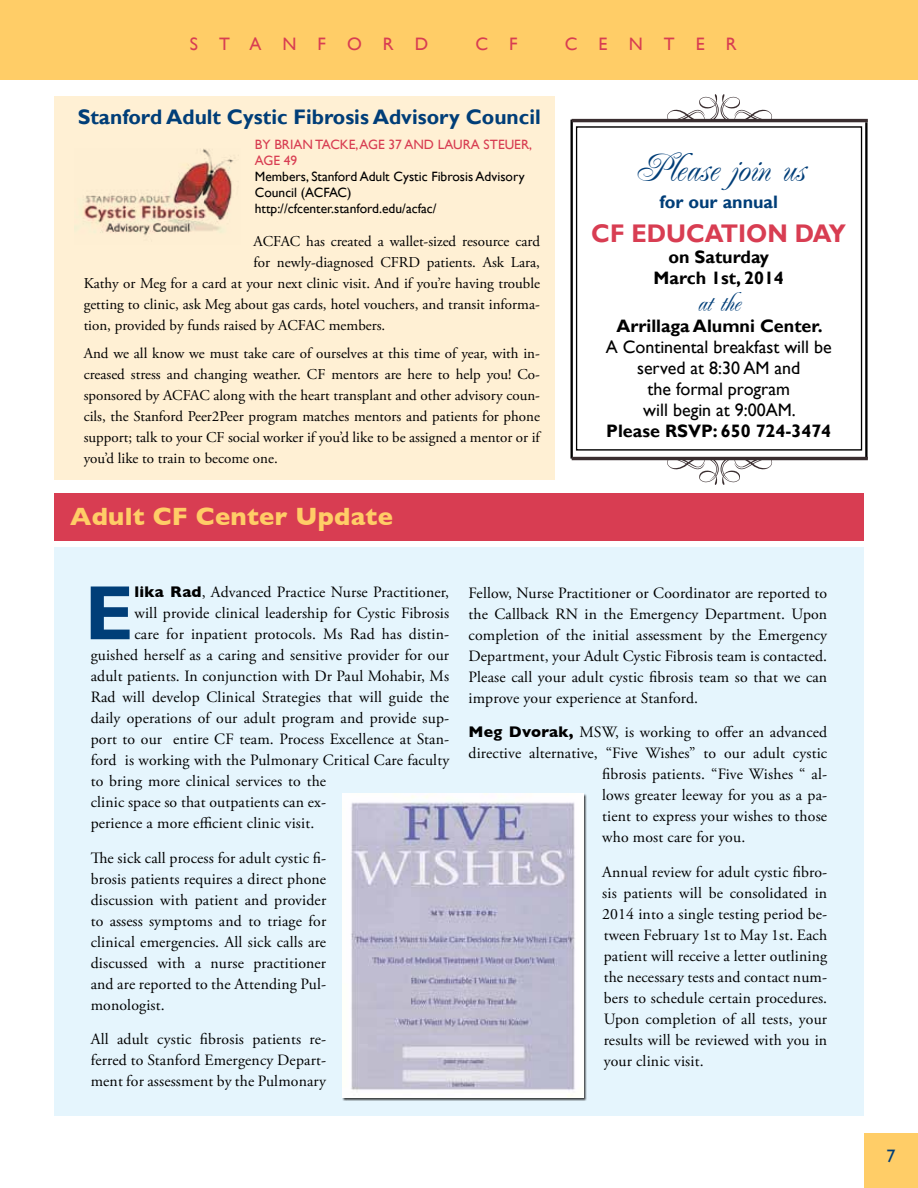
<style>
.page{position:relative;width:918px;height:1188px;background:#fff}
.page>*{position:absolute;margin:0;border:0;box-sizing:border-box;transform-origin:0 0}
.t1{font:700 77.25px "Gill Sans";color:#003e78}
.t2{font:39px "Renaissance";color:#003e78}
.t3{font:27px "Renaissance";color:#003e78}
.t4{font:700 25.5px "Gill Sans";letter-spacing:.01em;color:#ffcd67}
.t5{font:700 25.5px "Gill Sans";color:#d83d52;scale:.95 1}
.t6{font:700 21px "Gill Sans";color:#003e78}
.t7{font:18px/21px "Gill Sans";color:#000;text-align:center}
.t8{font:700 18px/21px "Gill Sans";color:#000;text-align:center}
.t9{font:18px "Gill Sans";color:#d83d52}
.t10{font:700 18px "Gill Sans";color:#003e78}
.t11{font:18px "Gill Sans";color:#003e78}
.t12{font:15.75px/21px "Adobe Garamond Pro";letter-spacing:.01em;color:#000;text-align:justify}
.t13{font:15px/21px "Adobe Garamond Pro";color:#000;text-align:justify}
.t14{font:13.5px/16.2px "Gill Sans";color:#000}
.t15{font:13.5px "Gill Sans";color:#d83d52}
.s1{font-family:"Gill Sans";font-weight:700}
</style>
<div class="page">
<hr style="left:571px;top:120px;width:2px;height:339px;background:#000">
<hr style="left:865px;top:122px;width:3px;height:337px;background:#000">
<div style="left:576px;top:126px;width:286px;height:325px;border:1px solid #000"></div>
<svg style="left:572px;top:94px;width:296px;height:28px"></svg>
<svg style="left:572px;top:457px;width:296px;height:28px"></svg>
<div style="left:54px;top:548px;width:810px;height:568px;background:#e5f5fd"></div>
<div style="left:54px;top:96px;width:500px;height:384px;background:#fff0d4"></div>
<div style="left:864px;top:1134px;width:54px;height:54px;background:#ffcd67"></div>
<div style="left:0;top:0;width:918px;height:79px;background:#ffcd67"></div>
<img style="left:74px;top:149px;width:160px;height:87px">
<div style="left:54px;top:494px;width:810px;height:47px;background:#d83d52"></div>
<div style="left:342px;top:793px;width:245px;height:308px;background:#000;opacity:.75"></div>
<img style="left:343px;top:794px;width:240px;height:304px">
<p class="t9" style="left:190px;top:34px;width:21px">St</p>
<p class="t9" style="left:249px;top:34px;width:44px">a n</p>
<p class="t9" style="left:318px;top:34px;width:88px">ford</p>
<p class="t9" style="left:475px;top:34px;width:42px">C F</p>
<p class="t9" style="left:565px;top:34px;width:63px">C enter</p>
<h3 class="t6" style="left:78px;top:104px;width:465px">Stanford Adult Cystic Fibrosis Advisory Council</h3>
<p class="t15" style="left:255px;top:136px;width:85px">By Brian Tacke</p>
<p class="t15" style="left:356px;top:136px;width:178px">, age 37 and Laura Steuer,</p>
<p class="t15" style="left:255px;top:152px;width:44px">age 49</p>
<p class="t14" style="left:255px;top:168px;width:271px">Members, Stanford Adult Cystic Fibrosis Advisory<br>Council (ACFAC) http://cfcenter.stanford.edu/acfac/</p>
<p class="t13" style="left:254px;top:232px;width:288px">ACFAC has created a wallet-sized resource card</p>
<p class="t13" style="left:254px;top:253px;width:288px">for newly-diagnosed CFRD patients. Ask Lara,</p>
<p class="t13" style="left:84px;top:274px;width:458px">Kathy or Meg for a card at your next clinic visit. And if you’re having trouble</p>
<p class="t13" style="left:84px;top:295px;width:458px">getting to clinic, ask Meg about gas cards, hotel vouchers, and transit informa-</p>
<p class="t13" style="left:84px;top:316px;width:303px">tion, provided by funds raised by ACFAC members.</p>
<p class="t13" style="left:84px;top:343px;width:458px">And we all know we must take care of ourselves at this time of year, with in&shy;creased stress and changing weather. CF mentors are here to help you! Co&shy;sponsored by ACFAC along with the heart transplant and other advisory coun&shy;cils, the Stanford Peer2Peer program matches mentors and patients for phone support; talk to your CF social worker if you’d like to be assigned a mentor or if you’d like to train to become one.</p>
<h3 class="t4" style="left:70px;top:502px;width:324px">Adult CF Center Update</h3>
<h2 class="t2" style="left:633px;top:147px;width:173px">Please join us</h2>
<p class="t10" style="left:659px;top:191px;width:120px">for our annual</p>
<h3 class="t5" style="left:591px;top:218px;width:79px">CF Educat</h3>
<h3 class="t5" style="left:738px;top:218px;width:115px">ion Day</h3>
<p class="t8" style="left:654px;top:247px;width:132px">on Saturday<br>March 1st, 2014</p>
<h3 class="t3" style="left:697px;top:288px;width:45px">at the</h3>
<p class="t8" style="left:617px;top:316px;width:208px">Arrillaga Alumni Center.</p>
<p class="t7" style="left:606px;top:337px;width:228px">A Continental breakfast will be served at 8:30 AM and<br>the formal program<br>will begin at 9:00AM.</p>
<p class="t8" style="left:606px;top:421px;width:227px">Please RSVP: 650 724-3474</p>
<h1 class="t1" style="left:85px;top:567px;width:51px">E</h1>
<p class="t12" style="left:135px;top:582px;width:316px"><span class="s1">lika Rad</span>, Advanced Practice Nurse Practitioner,</p>
<p class="t12" style="left:135px;top:603px;width:316px">will provide clinical leadership for Cystic Fibrosis</p>
<p class="t12" style="left:135px;top:624px;width:316px">care for inpatient protocols. Ms Rad has distin-</p>
<p class="t12" style="left:91px;top:645px;width:360px">guished herself as a caring and sensitive provider for our</p>
<p class="t12" style="left:91px;top:666px;width:360px">adult patients. In conjunction with Dr Paul Mohabir, Ms</p>
<p class="t12" style="left:91px;top:687px;width:360px">Rad will develop Clinical Strategies that will guide the</p>
<p class="t12" style="left:91px;top:708px;width:360px">daily operations of our adult program and provide sup-</p>
<p class="t12" style="left:91px;top:729px;width:360px">port to our entire CF team. Process Excellence at Stan-</p>
<p class="t12" style="left:91px;top:750px;width:360px">ford is working with the Pulmonary Critical Care faculty</p>
<p class="t12" style="left:91px;top:771px;width:237px">to bring more clinical services to the</p>
<p class="t12" style="left:91px;top:792px;width:237px">clinic space so that outpatients can ex-</p>
<p class="t12" style="left:91px;top:813px;width:225px">perience a more efficient clinic visit.</p>
<p class="t12" style="left:91px;top:848px;width:237px">The sick call process for adult cystic fi&shy;brosis patients requires a direct phone discussion with patient and provider to assess symptoms and to triage for clinical emergencies. All sick calls are discussed with a nurse practitioner and are reported to the Attending Pul&shy;monologist.</p>
<p class="t12" style="left:91px;top:1029px;width:237px">All adult cystic fibrosis patients re&shy;ferred to Stanford Emergency Depart&shy;ment for assessment by the Pulmonary</p>
<p class="t12" style="left:469px;top:583px;width:360px">Fellow, Nurse Practitioner or Coordinator are reported to the Callback RN in the Emergency Department. Upon completion of the initial assessment by the Emergency Department, your Adult Cystic Fibrosis team is contacted.<br>Please call your adult cystic fibrosis team so that we can improve your experience at Stanford.</p>
<p class="t12" style="left:469px;top:722px;width:360px"><span class="s1">Meg Dvorak,</span> MSW, is working to offer an advanced</p>
<p class="t12" style="left:469px;top:743px;width:360px">directive alternative, “Five Wishes” to our adult cystic</p>
<p class="t12" style="left:602px;top:764px;width:226px">fibrosis patients. “Five Wishes “ al-</p>
<p class="t12" style="left:602px;top:785px;width:227px">lows greater leeway for you as a pa-</p>
<p class="t12" style="left:602px;top:806px;width:226px">tient to express your wishes to those</p>
<p class="t12" style="left:602px;top:827px;width:145px">who most care for you.</p>
<p class="t12" style="left:602px;top:862px;width:227px">Annual review for adult cystic fibro&shy;sis patients will be consolidated in 2014 into a single testing period be&shy;tween February 1st to May 1st. Each patient will receive a letter outlining the necessary tests and contact num&shy;bers to schedule certain procedures.<br>Upon completion of all tests, your results will be reviewed with you in your clinic visit.</p>
<p class="t11" style="left:886px;top:1145px;width:10px">7</p>
</div>
